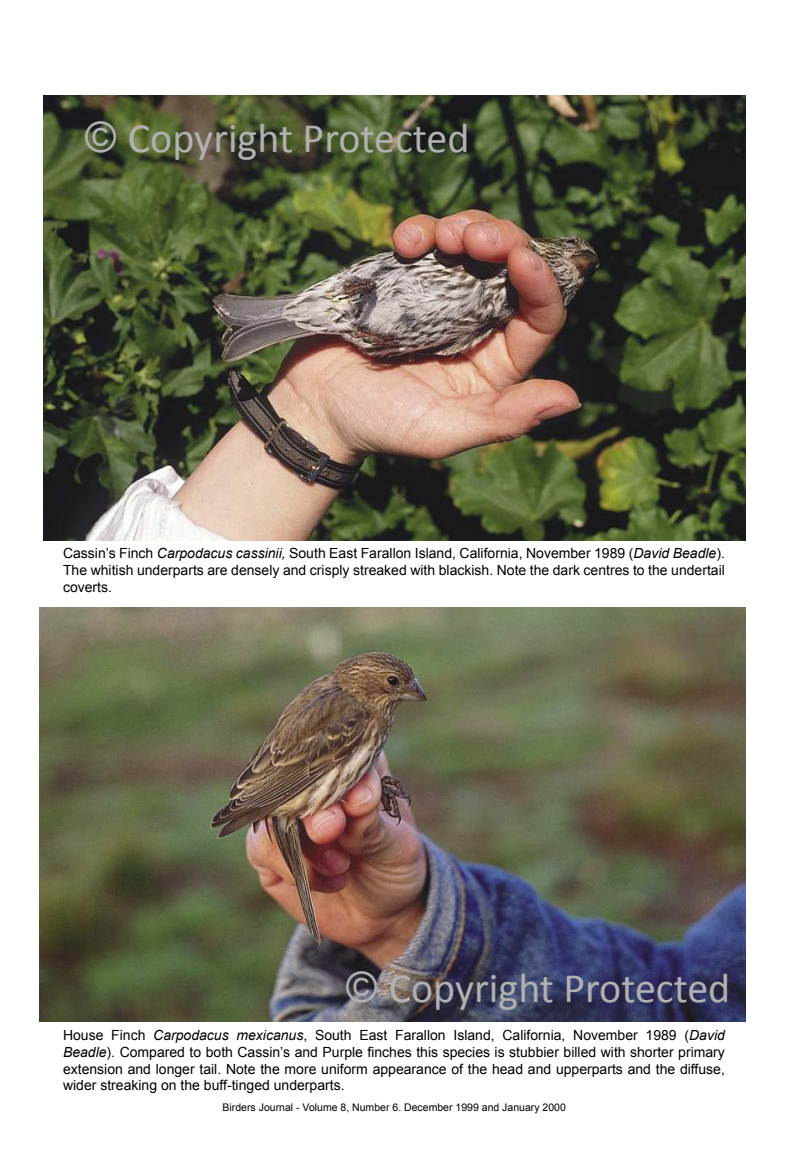
<style>
.page{position:relative;width:788px;height:1166px;background:#fff}
.page>*{position:absolute;margin:0;border:0;box-sizing:border-box;transform-origin:0 0}
.t1{font:42px "Calibri";color:#b1b1b1}
.t2{font:14px/16.8px "Arial";color:#000;text-align:justify}
.t3{font:10.5px "Arial";color:#000}
.s1{font-family:"Arial"}
.s2{font-style:italic}
</style>
<div class="page">
<img style="left:44px;top:96px;width:701px;height:444px">
<img style="left:39px;top:608px;width:706px;height:413px">
<h1 class="t1" style="left:85px;top:112px;width:385px"><span class="s1">©</span> Copyright Protected</h1>
<p class="t2" style="left:63px;top:545px;width:663px">Cassin’s Finch <span class="s2">Carpodacus cassinii,</span> South East Farallon Island, California, November 1989 (<span class="s2">David Beadle</span>).<br>The whitish underparts are densely and crisply streaked with blackish. Note the dark centres to the undertail coverts.</p>
<h1 class="t1" style="left:346px;top:962px;width:385px"><span class="s1">©</span> Copyright Protected</h1>
<p class="t2" style="left:63px;top:1026px;width:663px">House Finch <span class="s2">Carpodacus mexicanus</span>, South East Farallon Island, California, November 1989 (<span class="s2">David Beadle</span>). Compared to both Cassin’s and Purple finches this species is stubbier billed with shorter primary extension and longer tail. Note the more uniform appearance of the head and upperparts and the diffuse, wider streaking on the buff-tinged underparts.</p>
<p class="t3" style="left:222px;top:1100px;width:345px">Birders Journal - Volume 8, Number 6. December 1999 and January 2000</p>
</div>
